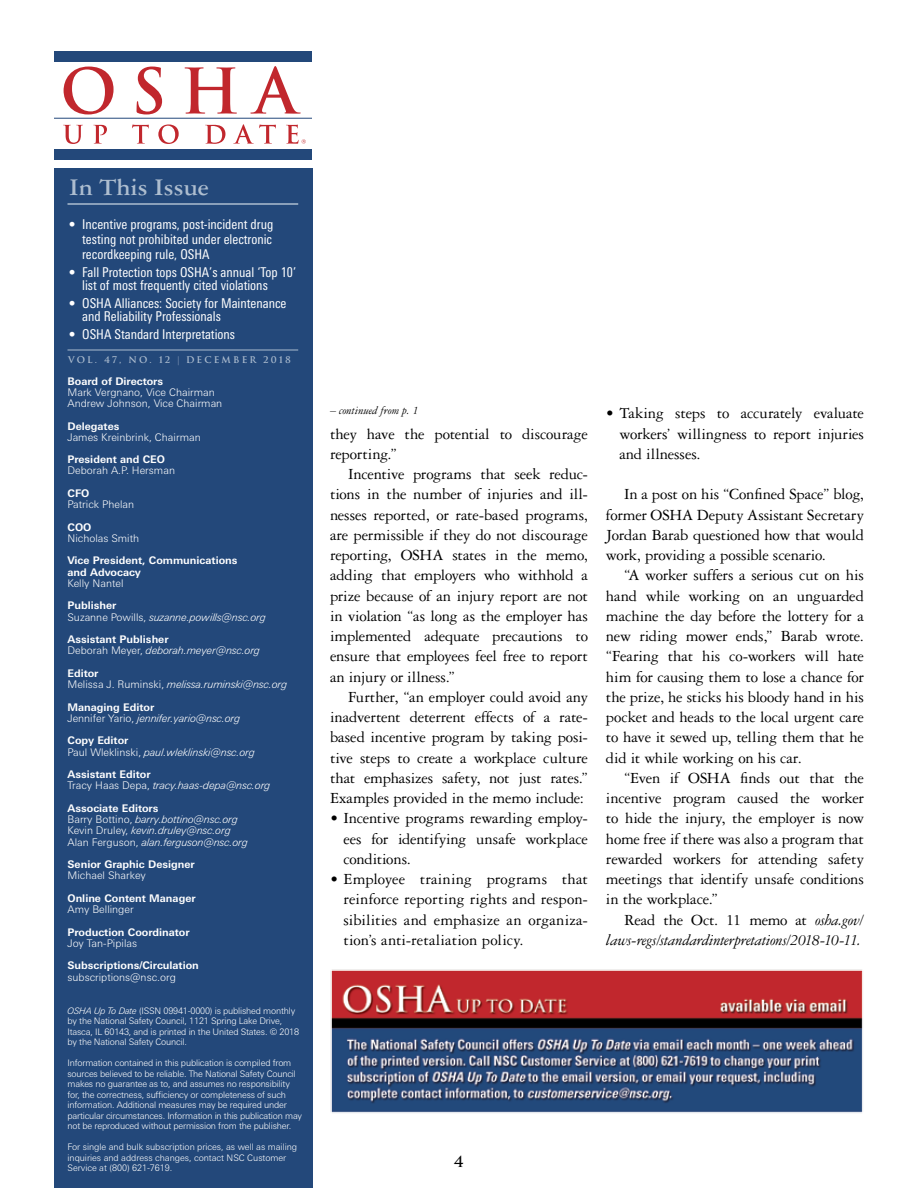
<style>
.page{position:relative;width:918px;height:1188px;background:#fff}
.page>*{position:absolute;margin:0;border:0;box-sizing:border-box;transform-origin:0 0}
.t1{font:700 25.5px "Garamond 3 LT Std";color:#adbdcf}
.t2{font:16.5px/20.2px "Garamond 3 LT Std";letter-spacing:-.01em;color:#000;text-align:justify}
.t3{font:italic 16.5px/20.2px "Garamond 3 LT Std";letter-spacing:-.02em;color:#000;text-align:right}
.t4{font:700 15px "Trajan";color:#000}
.t5{font:condensed 13.5px/15px "Univers Next Pro";color:#fff}
.t6{font:italic 12px "Garamond 3 LT Std";color:#000}
.t7{font:italic 300 10.5px/11.2px "Univers Next Pro";color:#fff}
.t8{font:300 10.5px/11.2px "Univers Next Pro";color:#fff}
.t9{font:700 10.5px/11.2px "Univers Next Pro";color:#fff}
.t10{font:300 9px/10.5px "Univers Next Pro";letter-spacing:-.02em;color:#fff}
.t11{font:700 9px "Trajan";letter-spacing:.24em;color:#adbdcf}
.s1{font-family:"Garamond 3 LT Std";font-weight:400}
.s2{font-weight:700;font-style:normal}
.s3{font-style:normal}
.s4{font-style:italic}
</style>
<div class="page">
<div style="left:54px;top:169px;width:259px;height:1019px;background:#23487a"></div>
<div style="left:54px;top:149px;width:258px;height:11px;background:#23487a"></div>
<div style="left:54px;top:51px;width:258px;height:11px;background:#23487a"></div>
<svg style="left:64px;top:67px;width:50px;height:47px"></svg>
<svg style="left:137px;top:67px;width:25px;height:47px"></svg>
<svg style="left:185px;top:67px;width:52px;height:47px"></svg>
<svg style="left:250px;top:66px;width:51px;height:48px"></svg>
<hr style="left:54px;top:118px;width:258px;height:1px;background:#23487a">
<svg style="left:63px;top:125px;width:20px;height:19px"></svg>
<svg style="left:93px;top:125px;width:14px;height:19px"></svg>
<svg style="left:132px;top:124px;width:17px;height:20px"></svg>
<svg style="left:158px;top:124px;width:21px;height:20px"></svg>
<svg style="left:205px;top:125px;width:20px;height:19px"></svg>
<svg style="left:233px;top:124px;width:43px;height:20px"></svg>
<svg style="left:286px;top:125px;width:20px;height:19px"></svg>
<hr style="left:68px;top:203px;width:230px;height:2px;background:#adbdcf">
<hr style="left:68px;top:350px;width:230px;height:1px;background:#adbdcf">
<img style="left:330px;top:969px;width:533px;height:144px">
<h1 class="t1" style="left:69px;top:173px;width:142px">In This Issue</h1>
<p class="t5" style="left:82px;top:217px;width:193px;text-align:justify;text-indent:-14px">• Incentive programs, post-incident drug testing not prohibited under electronic recordkeeping rule, OSHA</p>
<p class="t5" style="left:82px;top:266px;width:215px;line-height:12.8px;text-indent:-14px">• Fall Protection tops OSHA’s annual ‘Top 10’ list of most frequently cited violations</p>
<p class="t5" style="left:82px;top:297px;width:206px;line-height:12.8px;text-indent:-14px">• OSHA Alliances: Society for Maintenance and Reliability Professionals</p>
<p class="t5" style="left:69px;top:327px;width:168px">• OSHA Standard Interpretations</p>
<p class="t11" style="left:68px;top:354px;width:224px">VOL. 47, NO. 12 <span class="s1">|</span> DECEMBER 2018</p>
<p class="t9" style="left:68px;top:375px;width:97px">Board of Directors</p>
<p class="t8" style="left:68px;top:386px;width:156px">Mark Vergnano, Vice Chairman<br>Andrew Johnson, Vice Chairman</p>
<p class="t9" style="left:68px;top:420px;width:53px">Delegates</p>
<p class="t8" style="left:68px;top:431px;width:135px">James Kreinbrink, Chairman</p>
<p class="t9" style="left:68px;top:454px;width:99px">President and CEO</p>
<p class="t8" style="left:68px;top:465px;width:109px">Deborah A.P. Hersman</p>
<p class="t9" style="left:68px;top:488px;width:23px">CFO</p>
<p class="t8" style="left:68px;top:499px;width:68px">Patrick Phelan</p>
<p class="t9" style="left:68px;top:521px;width:25px">COO</p>
<p class="t8" style="left:68px;top:533px;width:73px">Nicholas Smith</p>
<p class="t9" style="left:68px;top:555px;width:172px">Vice President, Communications and Advocacy</p>
<p class="t8" style="left:68px;top:578px;width:58px">Kelly Nantel</p>
<p class="t7" style="left:68px;top:600px;width:200px"><span class="s2">Publisher<br></span><span class="s3">Suzanne Powills,</span> suzanne.powills@nsc.org</p>
<p class="t7" style="left:68px;top:634px;width:194px"><span class="s2">Assistant Publisher<br></span><span class="s3">Deborah Meyer,</span> deborah.meyer@nsc.org</p>
<p class="t7" style="left:68px;top:668px;width:221px"><span class="s2">Editor<br></span><span class="s3">Melissa J. Ruminski,</span> melissa.ruminski@nsc.org</p>
<p class="t7" style="left:68px;top:701px;width:174px"><span class="s2">Managing Editor<br></span><span class="s3">Jennifer Yario,</span> jennifer.yario@nsc.org</p>
<p class="t7" style="left:68px;top:735px;width:189px"><span class="s2">Copy Editor<br></span><span class="s3">Paul Wleklinski,</span> paul.wleklinski@nsc.org</p>
<p class="t7" style="left:68px;top:769px;width:205px"><span class="s2">Assistant Editor<br></span><span class="s3">Tracy Haas Depa,</span> tracy.haas-depa@nsc.org</p>
<p class="t7" style="left:68px;top:803px;width:182px"><span class="s2">Associate Editors<br></span><span class="s3">Barry Bottino,</span> barry.bottino@nsc.org <span class="s3">Kevin Druley,</span> kevin.druley@nsc.org <span class="s3">Alan Ferguson,</span> alan.ferguson@nsc.org</p>
<p class="t9" style="left:68px;top:859px;width:129px">Senior Graphic Designer</p>
<p class="t8" style="left:68px;top:870px;width:80px">Michael Sharkey</p>
<p class="t9" style="left:68px;top:893px;width:130px">Online Content Manager</p>
<p class="t8" style="left:68px;top:904px;width:68px">Amy Bellinger</p>
<p class="t9" style="left:68px;top:926px;width:124px">Production Coordinator</p>
<p class="t8" style="left:68px;top:938px;width:71px">Joy Tan-Pipilas</p>
<p class="t9" style="left:68px;top:960px;width:133px">Subscriptions/Circulation</p>
<p class="t8" style="left:68px;top:971px;width:110px">subscriptions@nsc.org</p>
<p class="t10" style="left:68px;top:1005px;width:233px"><span class="s4">OSHA Up To Date</span> (ISSN 09941-0000) is published monthly by the National Safety Council, 1121 Spring Lake Drive, Itasca, IL 60143, and is printed in the United States. © 2018 by the National Safety Council.</p>
<p class="t10" style="left:68px;top:1058px;width:236px">Information contained in this publication is compiled from sources believed to be reliable. The National Safety Council makes no guarantee as to, and assumes no responsibility for, the correctness, sufficiency or completeness of such information. Additional measures may be required under particular circumstances. Information in this publication may not be reproduced without permission from the publisher.</p>
<p class="t10" style="left:68px;top:1142px;width:231px">For single and bulk subscription prices, as well as mailing inquiries and address changes, contact NSC Customer<br>Service at (800) 621-7619.</p>
<p class="t6" style="left:330px;top:404px;width:90px">– continued from p. 1</p>
<p class="t2" style="left:330px;top:424px;width:260px">they have the potential to discourage reporting.”</p>
<p class="t2" style="left:330px;top:464px;width:260px;text-indent:18px">Incentive programs that seek reduc&shy;tions in the number of injuries and ill&shy;nesses reported, or rate-based programs, are permissible if they do not discourage reporting, OSHA states in the memo, adding that employers who withhold a prize because of an injury report are not in violation “as long as the employer has implemented adequate precautions to ensure that employees feel free to report an injury or illness.”</p>
<p class="t2" style="left:330px;top:687px;width:260px;text-indent:18px">Further, “an employer could avoid any inadvertent deterrent effects of a rate&shy;based incentive program by taking posi&shy;tive steps to create a workplace culture that emphasizes safety, not just rates.” Examples provided in the memo include:</p>
<p class="t2" style="left:343px;top:808px;width:246px;text-indent:-13px">• Incentive programs rewarding employ&shy;ees for identifying unsafe workplace conditions.</p>
<p class="t2" style="left:343px;top:869px;width:246px;text-indent:-13px">• Employee training programs that reinforce reporting rights and respon&shy;sibilities and emphasize an organiza&shy;tion’s anti-retaliation policy.</p>
<p class="t2" style="left:619px;top:403px;width:246px;text-indent:-13px">• Taking steps to accurately evaluate workers’ willingness to report injuries and illnesses.</p>
<p class="t2" style="left:606px;top:484px;width:260px;text-indent:18px">In a post on his “Confined Space” blog, former OSHA Deputy Assistant Secretary Jordan Barab questioned how that would work, providing a possible scenario.</p>
<p class="t2" style="left:606px;top:565px;width:260px;text-indent:18px">“A worker suffers a serious cut on his hand while working on an unguarded machine the day before the lottery for a new riding mower ends,” Barab wrote. “Fearing that his co-workers will hate him for causing them to lose a chance for the prize, he sticks his bloody hand in his pocket and heads to the local urgent care to have it sewed up, telling them that he did it while working on his car.</p>
<p class="t2" style="left:606px;top:768px;width:260px;text-indent:18px">“Even if OSHA finds out that the incentive program caused the worker to hide the injury, the employer is now home free if there was also a program that rewarded workers for attending safety meetings that identify unsafe conditions in the workplace.”</p>
<p class="t3" style="left:606px;top:910px;width:259px"><span class="s3">Read the Oct. 11 memo at</span> osha.gov/ laws-regs/standardinterpretations/2018-10-11.</p>
<p class="t4" style="left:454px;top:1152px;width:12px">4</p>
</div>
